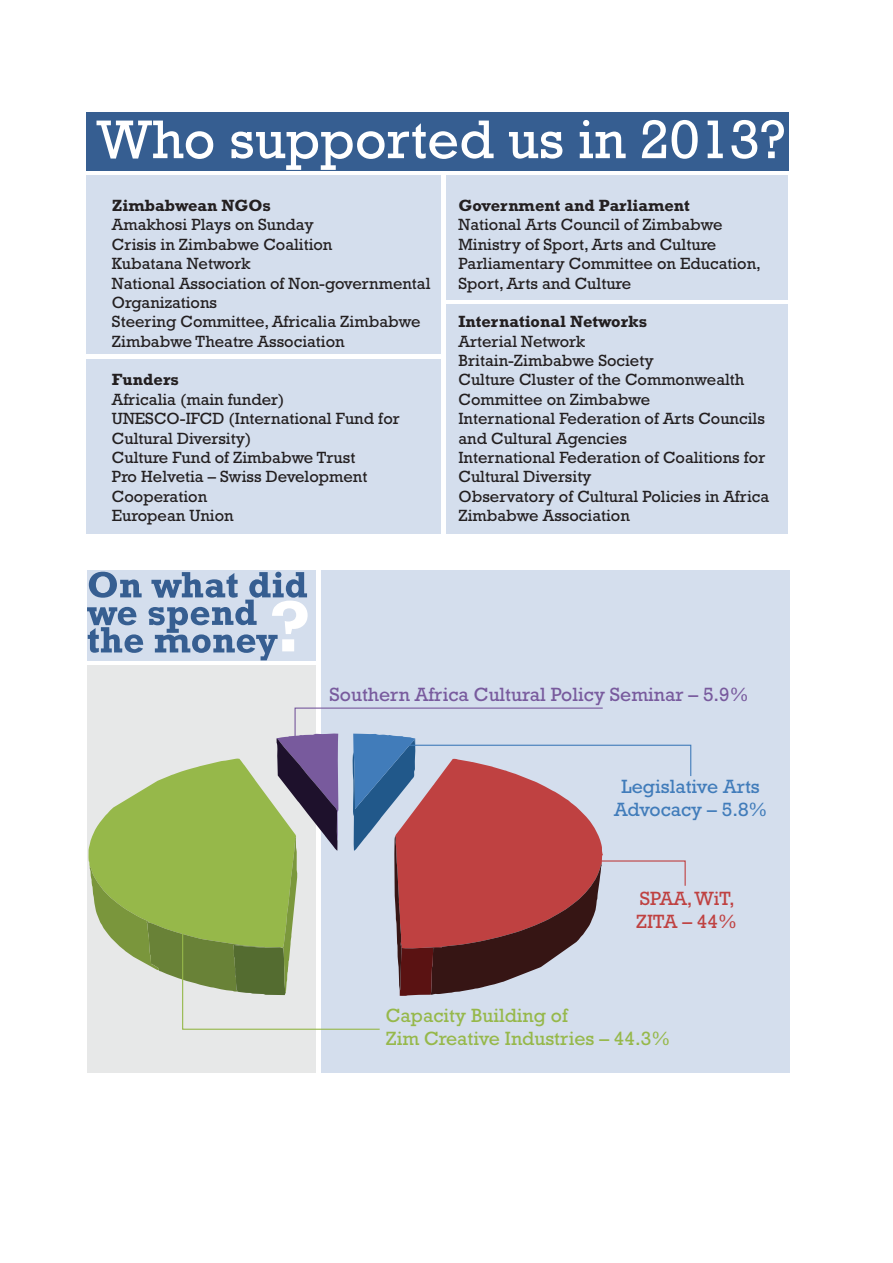
<style>
.page{position:relative;width:893px;height:1263px;background:#fff}
.page>*{position:absolute;margin:0;border:0;box-sizing:border-box;transform-origin:0 0}
.t1{font:700 73.65px "Rockwell";color:#fff}
.t2{font:55.35px "Rockwell";color:#fff}
.t3{font:19.5px/23px "Rockwell";color:#96b84a}
.t4{font:19.5px "Rockwell";color:#785a9d}
.t5{font:19.5px/23px "Rockwell";color:#417cba;text-align:center}
.t6{font:19.5px/23px "Rockwell";color:#bf4141}
.t7{font:16.5px/19.4px "Rockwell";color:#231f20}
.t8{font:700 16.5px "Rockwell";color:#231f20}
</style>
<div class="page">
<div style="left:87px;top:666px;width:229px;height:407px;background:#e7e8e8"></div>
<div style="left:321px;top:570px;width:469px;height:503px;background:#d4deed"></div>
<div style="left:87px;top:570px;width:229px;height:91px;background:#d4deed"></div>
<div style="left:446px;top:175px;width:342px;height:125px;background:#d4deed"></div>
<div style="left:446px;top:304px;width:342px;height:230px;background:#d4deed"></div>
<div style="left:86px;top:175px;width:355px;height:179px;background:#d4deed"></div>
<div style="left:86px;top:359px;width:355px;height:175px;background:#d4deed"></div>
<div style="left:86px;top:112px;width:702px;height:58px;background:#365e91"></div>
<svg style="left:87px;top:572px;width:220px;height:88px"></svg>
<svg style="left:88px;top:707px;width:604px;height:323px"></svg>
<h2 class="t2" style="left:97px;top:120px;width:691px">Who supported us in 2013?</h2>
<p class="t8" style="left:112px;top:200px;width:161px">Zimbabwean NGOs</p>
<p class="t7" style="left:112px;top:217px;width:320px">Amakhosi Plays on Sunday<br>Crisis in Zimbabwe Coalition<br>Kubatana Network<br>National Association of Non-governmental<br>Organizations<br>Steering Committee, Africalia Zimbabwe<br>Zimbabwe Theatre Association</p>
<p class="t8" style="left:112px;top:374px;width:68px">Funders</p>
<p class="t7" style="left:112px;top:391px;width:289px">Africalia (main funder)<br>UNESCO-IFCD (International Fund for<br>Cultural Diversity)<br>Culture Fund of Zimbabwe Trust<br>Pro Helvetia – Swiss Development<br>Cooperation<br>European Union</p>
<p class="t8" style="left:458px;top:200px;width:233px">Government and Parliament</p>
<p class="t7" style="left:458px;top:217px;width:304px">National Arts Council of Zimbabwe Ministry of Sport, Arts and Culture Parliamentary Committee on Education, Sport, Arts and Culture</p>
<p class="t8" style="left:458px;top:316px;width:190px">International Networks</p>
<p class="t7" style="left:458px;top:333px;width:312px">Arterial Network<br>Britain-Zimbabwe Society<br>Culture Cluster of the Commonwealth<br>Committee on Zimbabwe<br>International Federation of Arts Councils and Cultural Agencies<br>International Federation of Coalitions for<br>Cultural Diversity<br>Observatory of Cultural Policies in Africa<br>Zimbabwe Association</p>
<h1 class="t1" style="left:269px;top:600px;width:43px">?</h1>
<p class="t4" style="left:329px;top:687px;width:421px">Southern Africa Cultural Policy Seminar – 5.9%</p>
<p class="t5" style="left:614px;top:777px;width:155px">Legislative Arts<br>Advocacy – 5.8%</p>
<p class="t6" style="left:636px;top:889px;width:102px">SPAA,WiT,<br>ZITA – 44%</p>
<p class="t3" style="left:386px;top:1006px;width:286px">Capacity Building of<br>Zim Creative Industries – 44.3%</p>
</div>
